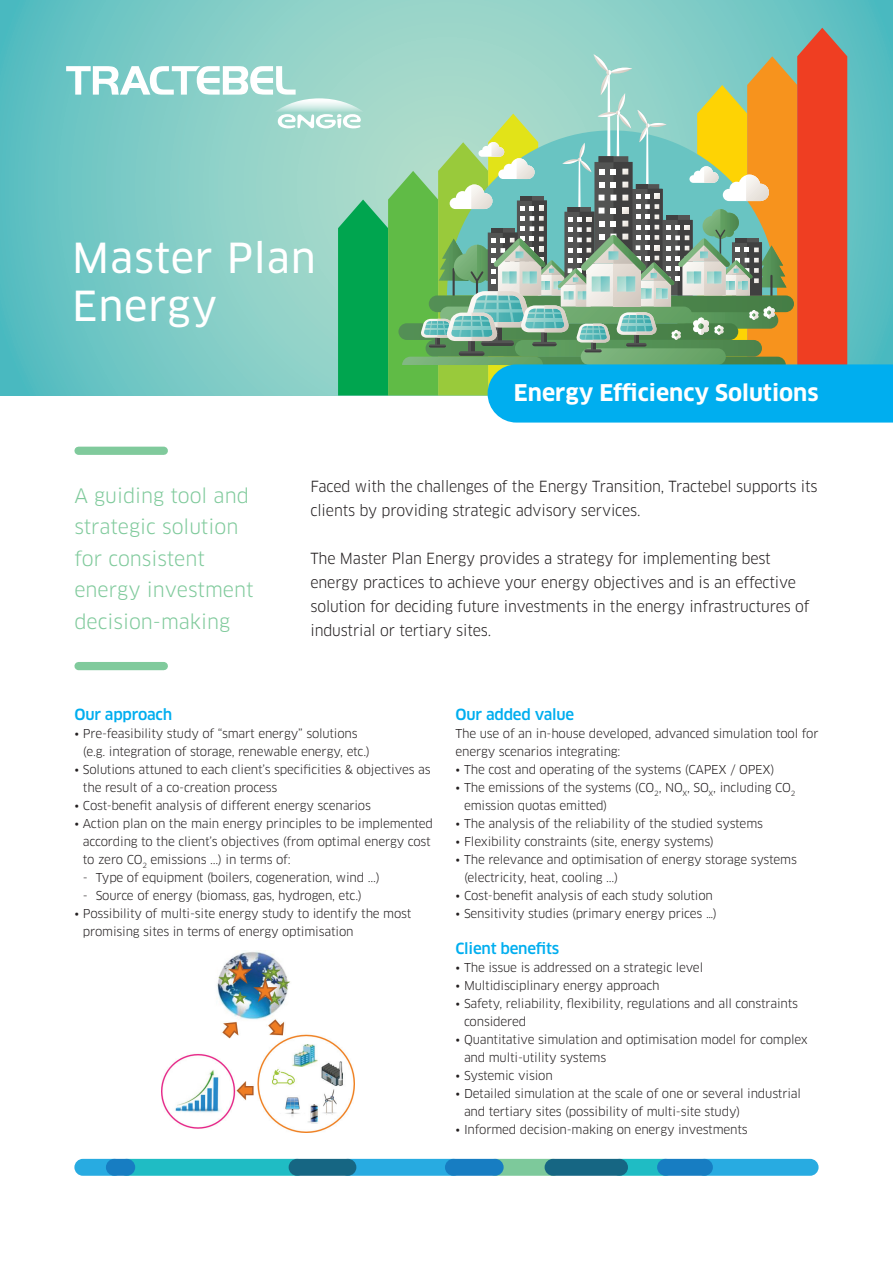
<style>
.page{position:relative;width:893px;height:1263px;background:#fff}
.page>*{position:absolute;margin:0;border:0;box-sizing:border-box;transform-origin:0 0}
.t1{font:40.5px/48px "Clan Pro News";letter-spacing:.02em;color:#fff}
.t2{font:700 22.5px "Clan Pro";color:#fff}
.t3{font:19.5px/31.5px "Clan Pro";color:#80ca9c}
.t4{font:15px/24px "Clan Pro";letter-spacing:-.01em;color:#231f20;scale:.96 1}
.t5{font:500 15px "Clan Pro";letter-spacing:-.015em;color:#00aeef}
.t6{font:12px/18px "Clan Pro";letter-spacing:-.015em;color:#231f20}
</style>
<div class="page">
<div style="left:74px;top:1159px;width:49px;height:17px;background:#28abe1;border-radius:8px"></div>
<div style="left:118px;top:1159px;width:188px;height:17px;background:#1fbcc4;border-radius:8px"></div>
<div style="left:696px;top:1159px;width:123px;height:17px;background:#28abe1;border-radius:8px"></div>
<div style="left:611px;top:1159px;width:63px;height:17px;background:#1fbcc4;border-radius:8px"></div>
<div style="left:487px;top:1159px;width:74px;height:17px;background:#7dc99b;border-radius:8px"></div>
<div style="left:339px;top:1159px;width:123px;height:17px;background:#28abe1;border-radius:8px"></div>
<div style="left:445px;top:1159px;width:59px;height:17px;background:#177dc2;border-radius:8px"></div>
<div style="left:289px;top:1159px;width:67px;height:17px;background:#166683;border-radius:8px"></div>
<div style="left:657px;top:1159px;width:56px;height:17px;background:#177dc2;border-radius:8px"></div>
<div style="left:545px;top:1159px;width:83px;height:17px;background:#166683;border-radius:8px"></div>
<div style="left:106px;top:1159px;width:29px;height:17px;background:#177dc2;border-radius:8px"></div>
<div style="left:79px;top:662px;width:85px;height:8px;background:#80ca9c"></div>
<div style="left:79px;top:447px;width:85px;height:8px;background:#80ca9c"></div>
<svg style="left:0;top:0;width:893px;height:395px;background:#6dc5c3"></svg>
<svg style="left:66px;top:28px;width:827px;height:395px;background:#88bca8"></svg>
<img style="left:161px;top:951px;width:194px;height:181px">
<h1 class="t1" style="left:72px;top:234px;width:245px">Master Plan<br>Energy</h1>
<h2 class="t2" style="left:514px;top:379px;width:306px">Energy Efficiency Solutions</h2>
<h3 class="t3" style="left:74px;top:480px;width:181px">A guiding tool and strategic solution for consistent energy investment decision-making</h3>
<p class="t4" style="left:310px;top:475px;width:530px">Faced with the challenges of the Energy Transition, Tractebel supports its clients by providing strategic advisory services.</p>
<p class="t4" style="left:310px;top:547px;width:521px">The Master Plan Energy provides a strategy for implementing best energy practices to achieve your energy objectives and is an effective solution for deciding future investments in the energy infrastructures of industrial or tertiary sites.</p>
<p class="t5" style="left:74px;top:706px;width:99px">Our approach</p>
<p class="t6" style="left:83px;top:725px;width:289px;text-indent:-9px">• Pre-feasibility study of “smart energy” solutions (e.g. integration of storage, renewable energy, etc.)</p>
<p class="t6" style="left:83px;top:761px;width:349px;text-indent:-9px">• Solutions attuned to each client’s specificities &amp; objectives as the result of a co-creation process</p>
<p class="t6" style="left:74px;top:797px;width:298px">• Cost-benefit analysis of different energy scenarios</p>
<p class="t6" style="left:83px;top:815px;width:352px;text-indent:-9px">• Action plan on the main energy principles to be implemented according to the client’s objectives (from optimal energy cost to zero CO<sub>2</sub> emissions ...) in terms of:</p>
<p class="t6" style="left:83px;top:869px;width:298px">- Type of equipment (boilers, cogeneration, wind ...)</p>
<p class="t6" style="left:83px;top:887px;width:280px">- Source of energy (biomass, gas, hydrogen, etc.)</p>
<p class="t6" style="left:83px;top:905px;width:330px;text-indent:-9px">• Possibility of multi-site energy study to identify the most promising sites in terms of energy optimisation</p>
<p class="t5" style="left:455px;top:706px;width:120px">Our added value</p>
<p class="t6" style="left:455px;top:725px;width:365px">The use of an in-house developed, advanced simulation tool for energy scenarios integrating:</p>
<p class="t6" style="left:455px;top:761px;width:320px">• The cost and operating of the systems (CAPEX / OPEX)</p>
<p class="t6" style="left:464px;top:779px;width:333px;text-indent:-9px">• The emissions of the systems (CO<sub>2</sub>, NO<sub>X</sub>, SO<sub>X</sub>, including CO<sub>2 </sub>emission quotas emitted)</p>
<p class="t6" style="left:455px;top:815px;width:309px">• The analysis of the reliability of the studied systems</p>
<p class="t6" style="left:455px;top:833px;width:260px">• Flexibility constraints (site, energy systems)</p>
<p class="t6" style="left:464px;top:851px;width:334px;text-indent:-9px">• The relevance and optimisation of energy storage systems (electricity, heat, cooling ...)</p>
<p class="t6" style="left:455px;top:887px;width:259px">• Cost-benefit analysis of each study solution</p>
<p class="t6" style="left:455px;top:905px;width:263px">• Sensitivity studies (primary energy prices …)</p>
<p class="t5" style="left:455px;top:940px;width:105px">Client benefits</p>
<p class="t6" style="left:455px;top:959px;width:249px">• The issue is addressed on a strategic level</p>
<p class="t6" style="left:455px;top:977px;width:206px">• Multidisciplinary energy approach</p>
<p class="t6" style="left:464px;top:995px;width:336px;text-indent:-9px">• Safety, reliability, flexibility, regulations and all constraints considered</p>
<p class="t6" style="left:464px;top:1031px;width:345px;text-indent:-9px">• Quantitative simulation and optimisation model for complex and multi-utility systems</p>
<p class="t6" style="left:455px;top:1067px;width:99px">• Systemic vision</p>
<p class="t6" style="left:464px;top:1085px;width:339px;text-indent:-9px">• Detailed simulation at the scale of one or several industrial and tertiary sites (possibility of multi-site study)</p>
<p class="t6" style="left:455px;top:1121px;width:294px">• Informed decision-making on energy investments</p>
</div>
